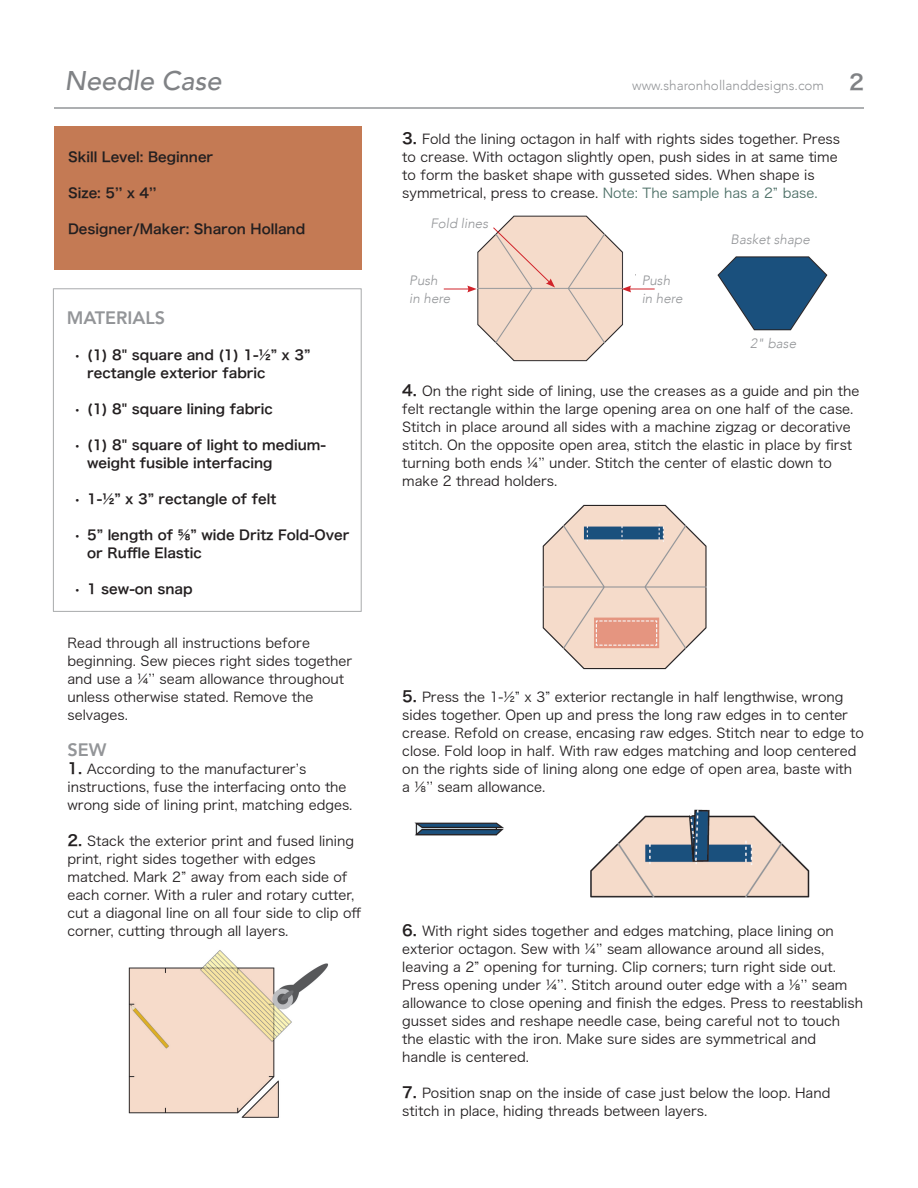
<style>
.page{position:relative;width:918px;height:1188px;background:#fff}
.page>*{position:absolute;margin:0;border:0;box-sizing:border-box;transform-origin:0 0}
.t1{font:italic 500 27px "Avenir";color:#808285}
.Subtitle{font:800 18px "Avenir";color:#939598}
.t2{font:13.5px/18px "Hira Kaku Pro W3";color:#231f20}
.t3{font:13.5px/18px "Hira Kaku Pro W6";color:#231f20}
.strip-in{font:italic 300 13.5px "Avenir";color:#939598}
.t4{font:300 13.5px "Avenir";color:#939598}
.s1{font-family:"Hira Kaku Pro W6";font-weight:400;font-size:21px;color:#808285}
.s2{font-family:"Hira Kaku Pro W6";font-size:15px}
.s3{color:#4b6e65}
</style>
<div class="page">
<hr style="left:54px;top:107px;width:810px;height:2px;background:#939598">
<div style="left:55px;top:126px;width:307px;height:144px;background:#c47a54"></div>
<div style="left:53px;top:288px;width:309px;height:324px;border:1px solid #808285"></div>
<img style="left:128px;top:950px;width:200px;height:168px">
<img style="left:467px;top:215px;width:169px;height:147px">
<img style="left:717px;top:256px;width:111px;height:75px">
<svg style="left:492px;top:227px;width:63px;height:61px;background:#f1d4c4"></svg>
<svg style="left:444px;top:286px;width:33px;height:6px"></svg>
<svg style="left:622px;top:286px;width:33px;height:6px"></svg>
<img style="left:414px;top:822px;width:90px;height:14px">
<img style="left:542px;top:504px;width:165px;height:166px">
<img style="left:590px;top:809px;width:220px;height:89px">
<h1 class="t1" style="left:65px;top:65px;width:159px">Needle Case</h1>
<p class="t4" style="left:632px;top:77px;width:233px">www.sharonhollanddesigns.com <span class="s1">2</span></p>
<p class="t3" style="left:68px;top:147px;width:147px">Skill Level: Beginner</p>
<p class="t3" style="left:68px;top:183px;width:90px">Size: 5’’ x 4’’</p>
<p class="t3" style="left:68px;top:219px;width:239px">Designer/Maker: Sharon Holland</p>
<p class="Subtitle" style="left:67px;top:304px;width:100px">MATERIALS</p>
<p class="t3" style="left:87px;top:345px;width:225px;text-indent:-14px">• (1) 8" square and (1) 1-½” x 3” rectangle exterior fabric</p>
<p class="t3" style="left:74px;top:399px;width:201px">• (1) 8" square lining fabric</p>
<p class="t3" style="left:87px;top:435px;width:240px;text-indent:-14px">• (1) 8" square of light to medium&shy;weight fusible interfacing</p>
<p class="t3" style="left:74px;top:489px;width:204px">• 1-½” x 3” rectangle of felt</p>
<p class="t3" style="left:87px;top:525px;width:264px;text-indent:-14px">• 5” length of ⅝” wide Dritz Fold-Over or Ruffle Elastic</p>
<p class="t3" style="left:74px;top:579px;width:121px">• 1 sew-on snap</p>
<p class="t2" style="left:68px;top:633px;width:286px">Read through all instructions before beginning. Sew pieces right sides together and use a ¼’’ seam allowance throughout unless otherwise stated. Remove the selvages.</p>
<p class="Subtitle" style="left:68px;top:736px;width:40px">SEW</p>
<p class="t2" style="left:68px;top:759px;width:287px"><span class="s2">1.</span> According to the manufacturer’s instructions, fuse the interfacing onto the wrong side of lining print, matching edges.</p>
<p class="t2" style="left:68px;top:831px;width:295px"><span class="s2">2.</span> Stack the exterior print and fused lining print, right sides together with edges matched. Mark 2” away from each side of each corner. With a ruler and rotary cutter, cut a diagonal line on all four side to clip off corner, cutting through all layers.</p>
<p class="t2" style="left:402px;top:129px;width:439px"><span class="s2">3.</span> Fold the lining octagon in half with rights sides together. Press to crease. With octagon slightly open, push sides in at same time to form the basket shape with gusseted sides. When shape is symmetrical, press to crease. <span class="s3">Note: The sample has a 2” base.</span></p>
<p class="strip-in" style="left:430px;top:215px;width:59px">Fold lines</p>
<p class="strip-in" style="left:409px;top:272px;width:30px">Push</p>
<p class="strip-in" style="left:409px;top:290px;width:43px">in here</p>
<p class="strip-in" style="left:642px;top:272px;width:30px">Push</p>
<p class="strip-in" style="left:642px;top:290px;width:43px">in here</p>
<p class="strip-in" style="left:731px;top:232px;width:81px">Basket shape</p>
<p class="strip-in" style="left:750px;top:335px;width:48px">2" base</p>
<p class="t2" style="left:402px;top:381px;width:459px"><span class="s2">4.</span> On the right side of lining, use the creases as a guide and pin the felt rectangle within the large opening area on one half of the case.<br>Stitch in place around all sides with a machine zigzag or decorative stitch. On the opposite open area, stitch the elastic in place by first turning both ends ¼’’ under. Stitch the center of elastic down to make 2 thread holders.</p>
<p class="t2" style="left:402px;top:687px;width:463px"><span class="s2">5.</span> Press the 1-½” x 3” exterior rectangle in half lengthwise, wrong sides together. Open up and press the long raw edges in to center crease. Refold on crease, encasing raw edges. Stitch near to edge to close. Fold loop in half. With raw edges matching and loop centered on the rights side of lining along one edge of open area, baste with<br>a ⅛’’ seam allowance.</p>
<p class="t2" style="left:402px;top:921px;width:462px"><span class="s2">6.</span> With right sides together and edges matching, place lining on exterior octagon. Sew with ¼’’ seam allowance around all sides, leaving a 2” opening for turning. Clip corners; turn right side out.<br>Press opening under ¼’’. Stitch around outer edge with a ⅛’’ seam allowance to close opening and finish the edges. Press to reestablish gusset sides and reshape needle case, being careful not to touch the elastic with the iron. Make sure sides are symmetrical and handle is centered.</p>
<p class="t2" style="left:402px;top:1083px;width:430px"><span class="s2">7.</span> Position snap on the inside of case just below the loop. Hand stitch in place, hiding threads between layers.</p>
</div>
